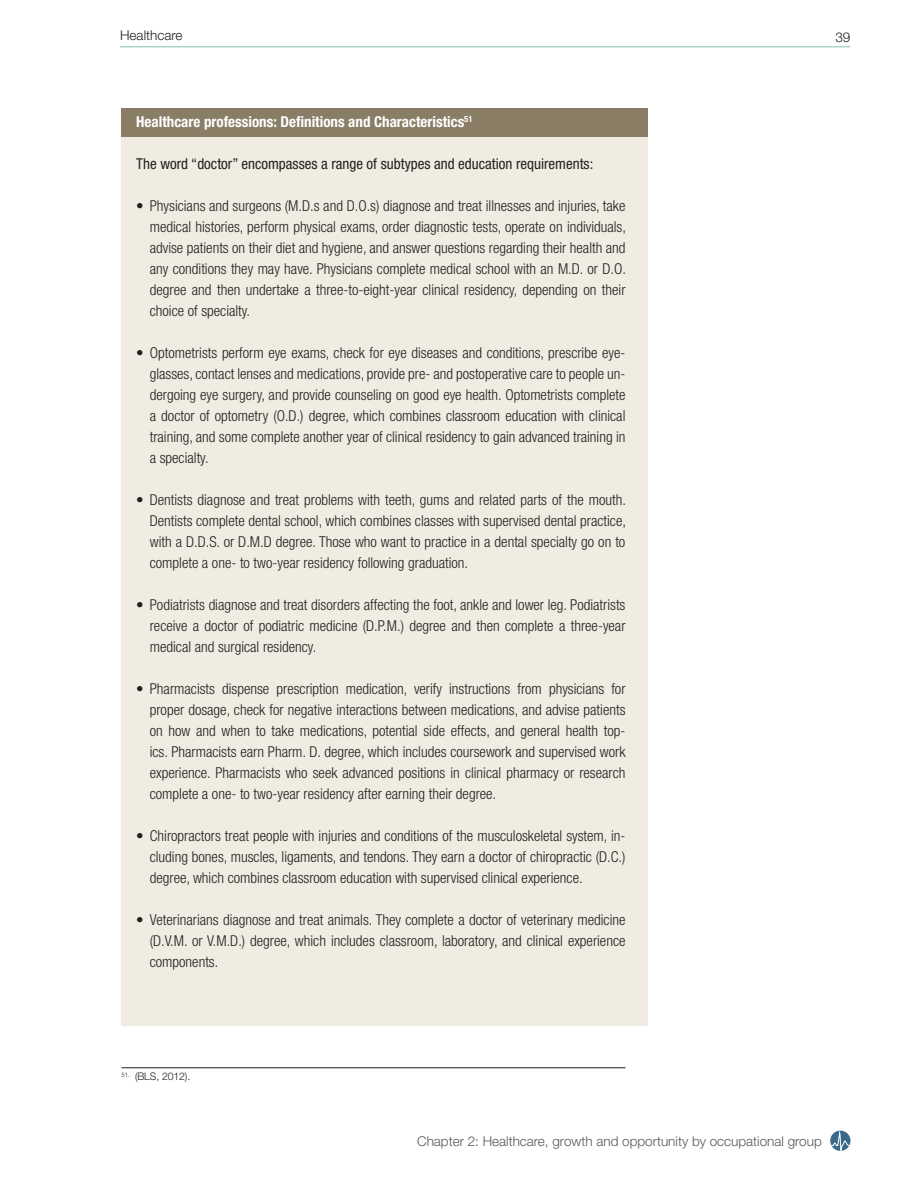
<style>
.page{position:relative;width:918px;height:1188px;background:#fff}
.page>*{position:absolute;margin:0;border:0;box-sizing:border-box;transform-origin:0 0}
.Main_Text{font:300 condensed 15px/21px "Helvetica Neue LT Std";color:#231f20;text-align:justify}
.Main_Text-2{font:condensed 15px "Helvetica Neue LT Std";color:#231f20}
.Main_Text-3{font:700 condensed 15px "Helvetica Neue LT Std";color:#fff}
.t1{font:300 13.5px "Helvetica Neue LT Std";color:#57585a}
.t2{font:300 13.5px "Helvetica Neue LT Std";color:#231f20}
.Footnotes{font:300 10.5px "Helvetica Neue LT Std";letter-spacing:-.01em;color:#231f20}
</style>
<div class="page">
<hr style="left:120px;top:46px;width:730px;height:1px;background:#89c19f">
<svg style="left:830px;top:1132px;width:21px;height:19px"></svg>
<div style="left:122px;top:108px;width:526px;height:918px;background:#f1ece2"></div>
<div style="left:122px;top:108px;width:526px;height:28px;background:#897d65"></div>
<hr style="left:122px;top:1067px;width:504px;height:1px;background:#231f20">
<p class="t2" style="left:120px;top:27px;width:64px">Healthcare</p>
<p class="t2" style="left:835px;top:29px;width:17px">39</p>
<p class="Main_Text-3" style="left:136px;top:113px;width:338px">Healthcare professions: Definitions and Characteristics<sup>51</sup></p>
<p class="Main_Text-2" style="left:136px;top:155px;width:459px">The word “doctor” encompasses a range of subtypes and education requirements:</p>
<p class="Main_Text" style="left:150px;top:195px;width:478px;text-indent:-14px">• Physicians and surgeons (M.D.s and D.O.s) diagnose and treat illnesses and injuries, take medical histories, perform physical exams, order diagnostic tests, operate on individuals, advise patients on their diet and hygiene, and answer questions regarding their health and any conditions they may have. Physicians complete medical school with an M.D. or D.O. degree and then undertake a three-to-eight-year clinical residency, depending on their choice of specialty.</p>
<p class="Main_Text" style="left:150px;top:342px;width:477px;text-indent:-13px">• Optometrists perform eye exams, check for eye diseases and conditions, prescribe eye&shy;glasses, contact lenses and medications, provide pre- and postoperative care to people un&shy;dergoing eye surgery, and provide counseling on good eye health. Optometrists complete a doctor of optometry (O.D.) degree, which combines classroom education with clinical training, and some complete another year of clinical residency to gain advanced training in a specialty.</p>
<p class="Main_Text" style="left:150px;top:489px;width:478px;text-indent:-14px">• Dentists diagnose and treat problems with teeth, gums and related parts of the mouth.<br>Dentists complete dental school, which combines classes with supervised dental practice, with a D.D.S. or D.M.D degree. Those who want to practice in a dental specialty go on to complete a one- to two-year residency following graduation.</p>
<p class="Main_Text" style="left:150px;top:594px;width:477px;text-indent:-14px">• Podiatrists diagnose and treat disorders affecting the foot, ankle and lower leg. Podiatrists receive a doctor of podiatric medicine (D.P.M.) degree and then complete a three-year medical and surgical residency.</p>
<p class="Main_Text" style="left:150px;top:678px;width:477px;text-indent:-14px">• Pharmacists dispense prescription medication, verify instructions from physicians for proper dosage, check for negative interactions between medications, and advise patients on how and when to take medications, potential side effects, and general health top&shy;ics. Pharmacists earn Pharm. D. degree, which includes coursework and supervised work experience. Pharmacists who seek advanced positions in clinical pharmacy or research complete a one- to two-year residency after earning their degree.</p>
<p class="Main_Text" style="left:150px;top:825px;width:477px;text-indent:-13px">• Chiropractors treat people with injuries and conditions of the musculoskeletal system, in&shy;cluding bones, muscles, ligaments, and tendons. They earn a doctor of chiropractic (D.C.) degree, which combines classroom education with supervised clinical experience.</p>
<p class="Main_Text" style="left:150px;top:909px;width:477px;text-indent:-14px">• Veterinarians diagnose and treat animals. They complete a doctor of veterinary medicine (D.V.M. or V.M.D.) degree, which includes classroom, laboratory, and clinical experience components.</p>
<p class="Footnotes" style="left:122px;top:1070px;width:70px"><sup>51.</sup> (BLS, 2012).</p>
<p class="t1" style="left:417px;top:1133px;width:406px">Chapter 2: Healthcare, growth and opportunity by occupational group</p>
</div>
